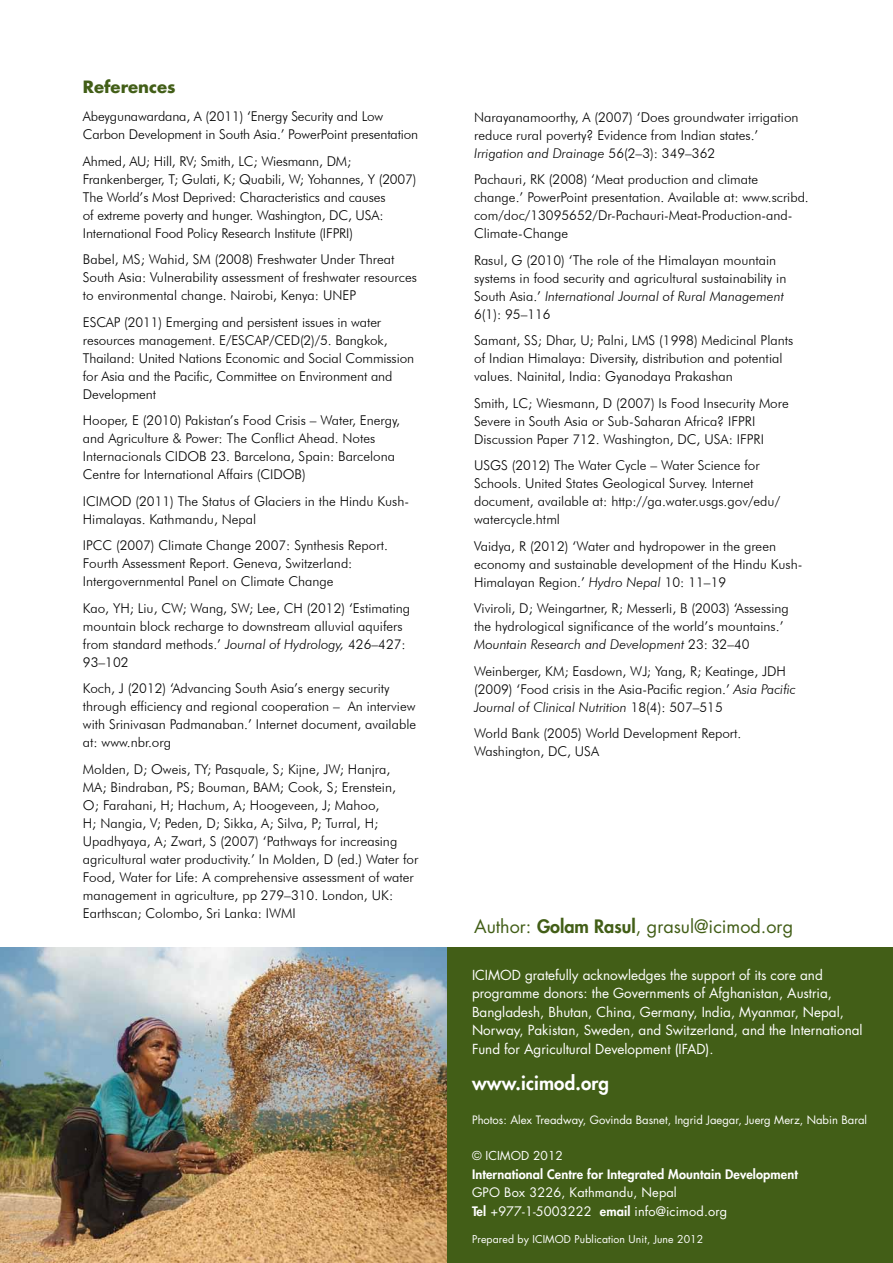
<style>
.page{position:relative;width:893px;height:1263px;background:#fff}
.page>*{position:absolute;margin:0;border:0;box-sizing:border-box;transform-origin:0 0}
.t1{font:800 18.75px "Futura Std";letter-spacing:.01em;color:#fff}
.t2{font:18px "Futura Std";color:#425e17}
.t3{font:700 16.5px "Futura Std";color:#425e17}
.t4{font:300 13.5px/18px "Futura BT";color:#000}
.t5{font:13.5px/18.6px "Futura Std";color:#fff}
.t6{font:12.75px/18.6px "Futura Std";letter-spacing:.01em;color:#fff}
.t7{font:800 12.75px "Futura Std";letter-spacing:.01em;color:#fff}
.t8{font:12px "Futura Std";letter-spacing:.005em;color:#fff}
.t9{font:11.25px "Futura Std";color:#fff}
.t10{font:10.5px "Futura Std";letter-spacing:.01em;color:#fff}
.s1{font-style:italic}
.s2{font-weight:800}
</style>
<div class="page">
<div style="left:446px;top:947px;width:447px;height:316px;background:#425e17"></div>
<img style="left:0;top:947px;width:446px;height:316px">
<p class="t3" style="left:83px;top:75px;width:94px">References</p>
<p class="t4" style="left:83px;top:107px;width:337px">Abeygunawardana, A (2011) ‘Energy Security and Low<br>Carbon Development in South Asia.’ PowerPoint presentation</p>
<p class="t4" style="left:83px;top:152px;width:335px">Ahmed, AU; Hill, RV; Smith, LC; Wiesmann, DM; Frankenberger, T; Gulati, K; Quabili, W; Yohannes, Y (2007)<br>The World’s Most Deprived: Characteristics and causes<br>of extreme poverty and hunger. Washington, DC, USA:<br>International Food Policy Research Institute (IFPRI)</p>
<p class="t4" style="left:83px;top:250px;width:335px">Babel, MS; Wahid, SM (2008) Freshwater Under Threat<br>South Asia: Vulnerability assessment of freshwater resources to environmental change. Nairobi, Kenya: UNEP</p>
<p class="t4" style="left:83px;top:313px;width:333px">ESCAP (2011) Emerging and persistent issues in water resources management. E/ESCAP/CED(2)/5. Bangkok, Thailand: United Nations Economic and Social Commission for Asia and the Pacific, Committee on Environment and Development</p>
<p class="t4" style="left:83px;top:411px;width:319px">Hooper, E (2010) Pakistan’s Food Crisis – Water, Energy, and Agriculture &amp; Power: The Conflict Ahead. Notes Internacionals CIDOB 23. Barcelona, Spain: Barcelona Centre for International Affairs (CIDOB)</p>
<p class="t4" style="left:83px;top:492px;width:328px">ICIMOD (2011) The Status of Glaciers in the Hindu Kush-<br>Himalayas. Kathmandu, Nepal</p>
<p class="t4" style="left:83px;top:536px;width:306px">IPCC (2007) Climate Change 2007: Synthesis Report.<br>Fourth Assessment Report. Geneva, Switzerland:<br>Intergovernmental Panel on Climate Change</p>
<p class="t4" style="left:83px;top:599px;width:329px">Kao, YH; Liu, CW; Wang, SW; Lee, CH (2012) ‘Estimating mountain block recharge to downstream alluvial aquifers from standard methods.’ <span class="s1">Journal of Hydrology,</span> 426–427:<br>93–102</p>
<p class="t4" style="left:83px;top:679px;width:335px">Koch, J (2012) ‘Advancing South Asia’s energy security through efficiency and regional cooperation – An interview with Srinivasan Padmanaban.’ Internet document, available at: www.nbr.org</p>
<p class="t4" style="left:83px;top:760px;width:337px">Molden, D; Oweis, TY; Pasquale, S; Kijne, JW; Hanjra,<br>MA; Bindraban, PS; Bouman, BAM; Cook, S; Erenstein,<br>O; Farahani, H; Hachum, A; Hoogeveen, J; Mahoo,<br>H; Nangia, V; Peden, D; Sikka, A; Silva, P; Turral, H; Upadhyaya, A; Zwart, S (2007) ‘Pathways for increasing agricultural water productivity.’ In Molden, D (ed.) Water for Food, Water for Life: A comprehensive assessment of water management in agriculture, pp 279–310. London, UK:<br>Earthscan; Colombo, Sri Lanka: IWMI</p>
<p class="t4" style="left:474px;top:108px;width:326px">Narayanamoorthy, A (2007) ‘Does groundwater irrigation reduce rural poverty? Evidence from Indian states.’<br><span class="s1">Irrigation and Drainage</span> 56(2–3): 349–362</p>
<p class="t4" style="left:474px;top:171px;width:336px">Pachauri, RK (2008) ‘Meat production and climate change.’ PowerPoint presentation. Available at: www.scribd. com/doc/13095652/Dr-Pachauri-Meat-Production-and-Climate-Change</p>
<p class="t4" style="left:474px;top:251px;width:314px">Rasul, G (2010) ‘The role of the Himalayan mountain systems in food security and agricultural sustainability in South Asia.’ <span class="s1">International Journal of Rural Management </span>6(1): 95–116</p>
<p class="t4" style="left:474px;top:331px;width:321px">Samant, SS; Dhar, U; Palni, LMS (1998) Medicinal Plants of Indian Himalaya: Diversity, distribution and potential values. Nainital, India: Gyanodaya Prakashan</p>
<p class="t4" style="left:474px;top:394px;width:316px">Smith, LC; Wiesmann, D (2007) Is Food Insecurity More<br>Severe in South Asia or Sub-Saharan Africa? IFPRI<br>Discussion Paper 712. Washington, DC, USA: IFPRI</p>
<p class="t4" style="left:474px;top:456px;width:307px">USGS (2012) The Water Cycle – Water Science for Schools. United States Geological Survey. Internet document, available at: http://ga.water.usgs.gov/edu/ watercycle.html</p>
<p class="t4" style="left:474px;top:537px;width:330px">Vaidya, R (2012) ‘Water and hydropower in the green economy and sustainable development of the Hindu Kush-<br>Himalayan Region.’ <span class="s1">Hydro Nepal</span> 10: 11–19</p>
<p class="t4" style="left:474px;top:599px;width:316px">Viviroli, D; Weingartner, R; Messerli, B (2003) ‘Assessing the hydrological significance of the world’s mountains.’<br><span class="s1">Mountain Research and Development</span> 23: 32–40</p>
<p class="t4" style="left:474px;top:662px;width:323px">Weinberger, KM; Easdown, WJ; Yang, R; Keatinge, JDH (2009) ‘Food crisis in the Asia-Pacific region.’ <span class="s1">Asia Pacific<br>Journal of Clinical Nutrition</span> 18(4): 507–515</p>
<p class="t4" style="left:474px;top:724px;width:269px">World Bank (2005) World Development Report.<br>Washington, DC, USA</p>
<h2 class="t2" style="left:474px;top:914px;width:320px">Author: <span class="s2">Golam Rasul</span>, grasul@icimod.org</h2>
<p class="t5" style="left:472px;top:965px;width:392px">ICIMOD gratefully acknowledges the support of its core and programme donors: the Governments of Afghanistan, Austria, Bangladesh, Bhutan, China, Germany, India, Myanmar, Nepal, Norway, Pakistan, Sweden, and Switzerland, and the International Fund for Agricultural Development (IFAD).</p>
<h1 class="t1" style="left:472px;top:1071px;width:139px">www.icimod.org</h1>
<p class="t9" style="left:472px;top:1113px;width:397px">Photos: Alex Treadway, Govinda Basnet, Ingrid Jaegar, Juerg Merz, Nabin Baral</p>
<p class="t8" style="left:472px;top:1148px;width:92px">© ICIMOD 2012</p>
<p class="t7" style="left:472px;top:1166px;width:327px">International Centre for Integrated Mountain Development</p>
<p class="t6" style="left:472px;top:1183px;width:257px">GPO Box 3226, Kathmandu, Nepal<br><span class="s2">Tel</span> +977-1-5003222 <span class="s2">email</span> info@icimod.org</p>
<p class="t10" style="left:472px;top:1232px;width:233px">Prepared by ICIMOD Publication Unit, June 2012</p>
</div>
